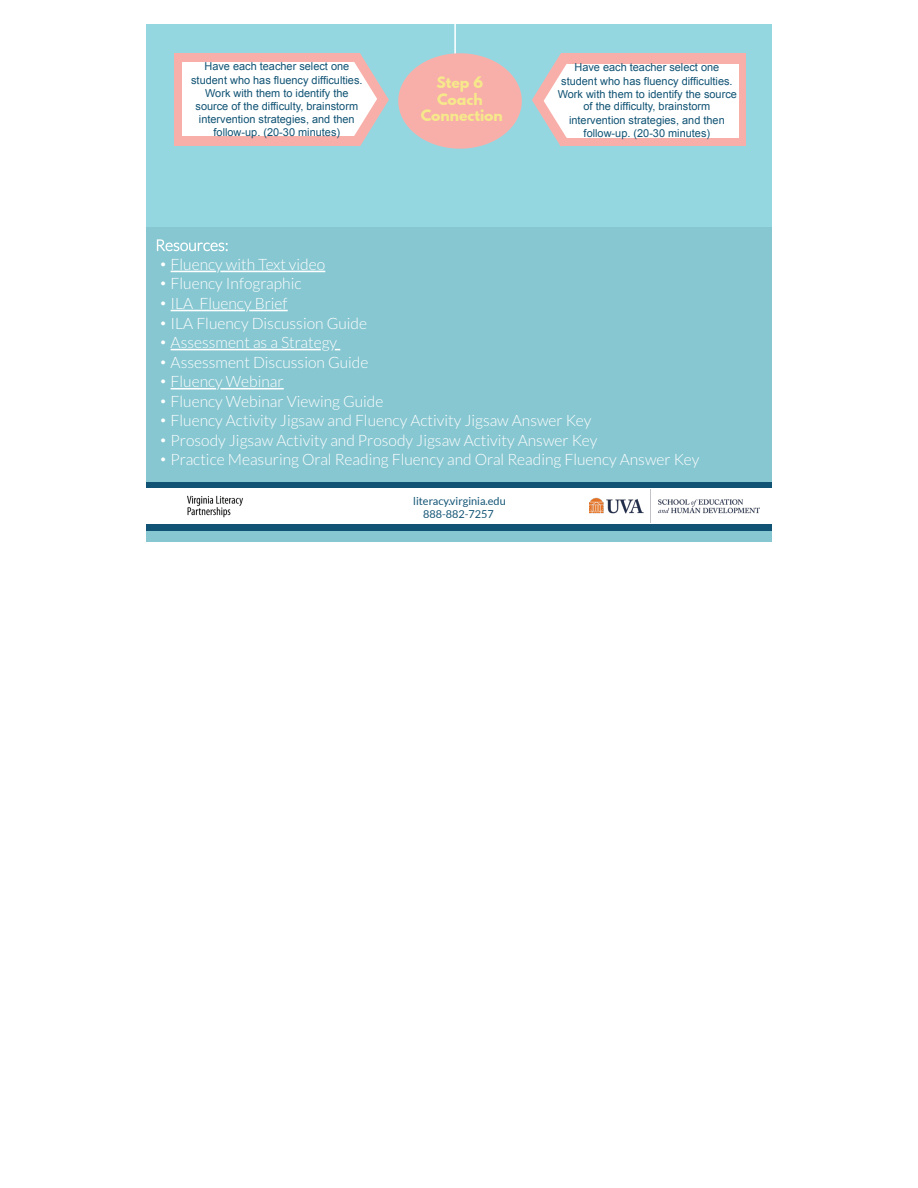
<style>
.page{position:relative;width:918px;height:1188px;background:#fff}
.page>*{position:absolute;margin:0;border:0;box-sizing:border-box;transform-origin:0 0}
.t1{font:300 15.6px "Lato";color:#fff}
.t2{font:700 14.1px/16.8px "League Spartan";color:#f6e88b;text-align:center}
.t3{font:10.95px/13.2px "Arial";color:#105374;text-align:center}
.t4{font:10.95px/13.2px "Lato";color:#105374;text-align:center}
.s1{font-family:"Arial";font-weight:400}
</style>
<div class="page">
<div style="left:146px;top:24px;width:626px;height:204px;background:#95d7e1"></div>
<hr style="left:454px;top:24px;width:2px;height:30px;background:#fff">
<div style="left:146px;top:228px;width:626px;height:314px;background:#87c7d1"></div>
<svg style="left:157px;top:239px;width:71px;height:12px"></svg>
<hr style="left:220px;top:271px;width:105px;height:1px;background:#fff">
<hr style="left:171px;top:271px;width:45px;height:1px;background:#fff">
<hr style="left:249px;top:310px;width:39px;height:1px;background:#fff">
<hr style="left:171px;top:310px;width:74px;height:1px;background:#fff">
<hr style="left:171px;top:349px;width:150px;height:1px;background:#fff">
<hr style="left:220px;top:388px;width:64px;height:2px;background:#fff">
<hr style="left:171px;top:388px;width:45px;height:2px;background:#fff">
<svg style="left:398px;top:53px;width:124px;height:96px"></svg>
<div style="left:146px;top:482px;width:626px;height:48px;background:#105374"></div>
<div style="left:146px;top:488px;width:626px;height:35px;background:#fff"></div>
<img style="left:589px;top:490px;width:171px;height:33px">
<img style="left:187px;top:495px;width:56px;height:23px">
<div style="left:176px;top:53px;width:183px;height:93px;background:#f8aea9"></div>
<hr style="left:175px;top:53px;width:1px;height:93px;background:#f8aea9">
<div style="left:183px;top:62px;width:170px;height:74px;background:#fff"></div>
<hr style="left:182px;top:62px;width:1px;height:74px;background:#fff">
<svg style="left:353px;top:53px;width:36px;height:93px"></svg>
<div style="left:562px;top:54px;width:183px;height:92px;background:#f8aea9"></div>
<hr style="left:745px;top:54px;width:1px;height:92px;background:#f8aea9">
<div style="left:567px;top:64px;width:170px;height:74px;background:#fff"></div>
<hr style="left:737px;top:64px;width:2px;height:74px;background:#fff">
<svg style="left:532px;top:54px;width:35px;height:92px"></svg>
<p class="t3" style="left:191px;top:60px;width:173px">Have each teacher select one student who has fluency difficulties.<br>Work with them to identify the source of the difficulty, brainstorm intervention strategies, and then follow-up. (20-30 minutes)</p>
<p class="t3" style="left:558px;top:61px;width:181px">Have each teacher select one student who has fluency difficulties.<br>Work with them to identify the source of the difficulty, brainstorm intervention strategies, and then follow-up. (20-30 minutes)</p>
<p class="t2" style="left:421px;top:73px;width:84px">Step 6<br>Coach<br>Connection</p>
<p class="t1" style="left:160px;top:256px;width:166px"><span class="s1">•</span> Fluency with Text video</p>
<p class="t1" style="left:160px;top:275px;width:143px"><span class="s1">•</span> Fluency Infographic</p>
<p class="t1" style="left:160px;top:295px;width:129px"><span class="s1">•</span> ILA Fluency Brief</p>
<p class="t1" style="left:160px;top:315px;width:208px"><span class="s1">•</span> ILA Fluency Discussion Guide</p>
<p class="t1" style="left:160px;top:334px;width:178px"><span class="s1">•</span> Assessment as a Strategy</p>
<p class="t1" style="left:160px;top:354px;width:209px"><span class="s1">•</span> Assessment Discussion Guide</p>
<p class="t1" style="left:160px;top:373px;width:125px"><span class="s1">•</span> Fluency Webinar</p>
<p class="t1" style="left:160px;top:393px;width:225px"><span class="s1">•</span> Fluency Webinar Viewing Guide</p>
<p class="t1" style="left:160px;top:412px;width:433px"><span class="s1">•</span> Fluency Activity Jigsaw and Fluency Activity Jigsaw Answer Key</p>
<p class="t1" style="left:160px;top:432px;width:438px"><span class="s1">•</span> Prosody Jigsaw Activity and Prosody Jigsaw Activity Answer Key</p>
<p class="t1" style="left:160px;top:451px;width:540px"><span class="s1">•</span> Practice Measuring Oral Reading Fluency and Oral Reading Fluency Answer Key</p>
<p class="t4" style="left:413px;top:495px;width:94px">literacy.virginia.edu<br>888-882-7257</p>
</div>
